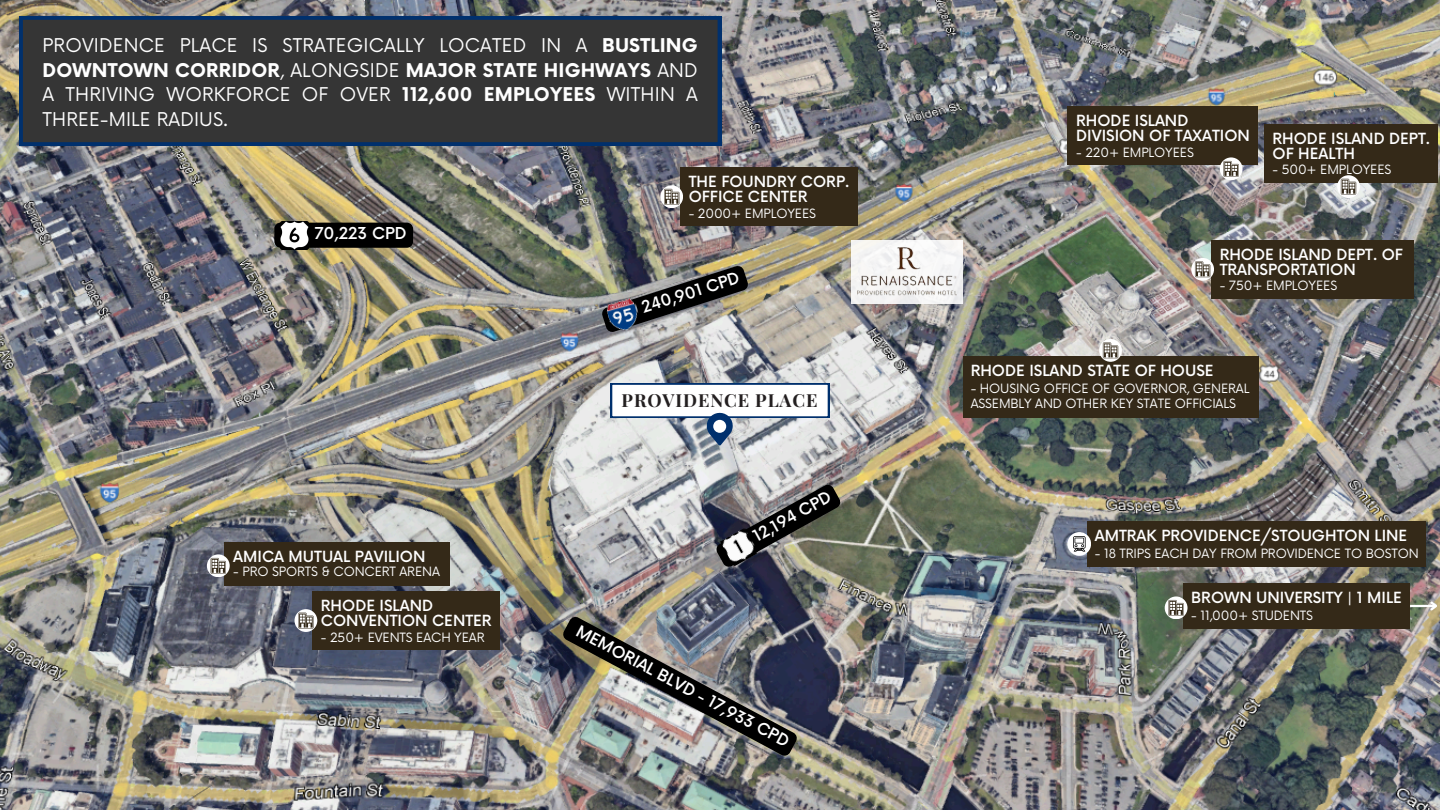
<style>
.page{position:relative;width:1440px;height:810px;background:#fff}
.page>*{position:absolute;margin:0;border:0;box-sizing:border-box;transform-origin:0 0}
.t1{font:18.5px/24.8px "Now";letter-spacing:.01em;color:#fff;text-align:justify}
.t2{font:700 18px "Playfair Display";letter-spacing:.05em;color:#231f20}
.t3{font:500 16px "Now";color:#fff}
.t4{font:500 15px/15px "Now";color:#fff}
.t5{font:12.5px/15px "Now";letter-spacing:-.01em;color:#fff}
.s1{font-weight:700}
</style>
<div class="page">
<img style="left:0;top:0;width:1440px;height:810px">
<svg style="left:19px;top:16px;width:702px;height:130px;background:#313438"></svg>
<img style="left:601px;top:264px;width:149px;height:70px">
<img style="left:605px;top:297px;width:37px;height:37px">
<svg style="left:714px;top:483px;width:128px;height:86px;background:#61615d"></svg>
<img style="left:720px;top:528px;width:39px;height:39px">
<div style="left:274px;top:223px;width:139px;height:25px;background:#000"></div>
<img style="left:281px;top:222px;width:28px;height:28px">
<svg style="left:611px;top:383px;width:218px;height:63px"></svg>
<div style="left:713px;top:420px;width:13px;height:13px;background:#fff;border-radius:50%"></div>
<div style="left:963px;top:356px;width:295px;height:62px;background:#342918"></div>
<svg style="left:1099px;top:339px;width:23px;height:22px"></svg>
<svg style="left:1103px;top:342px;width:15px;height:16px"></svg>
<div style="left:1211px;top:240px;width:203px;height:58px;background:#342918"></div>
<svg style="left:1191px;top:258px;width:23px;height:22px"></svg>
<svg style="left:1195px;top:261px;width:15px;height:16px"></svg>
<div style="left:1264px;top:124px;width:173px;height:59px;background:#342918"></div>
<svg style="left:1337px;top:175px;width:23px;height:23px"></svg>
<svg style="left:1341px;top:179px;width:15px;height:16px"></svg>
<div style="left:1068px;top:107px;width:190px;height:58px;background:#342918"></div>
<div style="left:1220px;top:157px;width:22px;height:23px;background:#fff;border-radius:50%"></div>
<svg style="left:1223px;top:161px;width:16px;height:16px"></svg>
<div style="left:851px;top:240px;width:112px;height:63px;background:#f5f5f3"></div>
<img style="left:858px;top:247px;width:98px;height:53px">
<img style="left:561px;top:615px;width:238px;height:143px">
<div style="left:1087px;top:521px;width:339px;height:46px;background:#342918"></div>
<div style="left:1068px;top:532px;width:23px;height:23px;background:#fff;border-radius:50%"></div>
<svg style="left:1073px;top:536px;width:13px;height:16px"></svg>
<div style="left:1183px;top:583px;width:227px;height:46px;background:#342918"></div>
<hr style="left:1410px;top:605px;width:26px;height:2px;background:#fff">
<svg style="left:1428px;top:599px;width:12px;height:14px"></svg>
<div style="left:1165px;top:596px;width:22px;height:23px;background:#fff;border-radius:50%"></div>
<svg style="left:1168px;top:600px;width:16px;height:16px"></svg>
<div style="left:312px;top:591px;width:187px;height:59px;background:#342918"></div>
<svg style="left:295px;top:609px;width:22px;height:23px"></svg>
<svg style="left:298px;top:613px;width:16px;height:15px"></svg>
<div style="left:224px;top:542px;width:225px;height:44px;background:#342918"></div>
<svg style="left:207px;top:554px;width:22px;height:23px"></svg>
<svg style="left:211px;top:558px;width:15px;height:16px"></svg>
<div style="left:680px;top:168px;width:178px;height:58px;background:#342918"></div>
<svg style="left:660px;top:185px;width:23px;height:23px"></svg>
<svg style="left:664px;top:189px;width:15px;height:16px"></svg>
<p class="t1" style="left:43px;top:34px;width:657px">PROVIDENCE PLACE IS STRATEGICALLY LOCATED IN A <span class="s1">BUSTLING DOWNTOWN CORRIDOR</span>, ALONGSIDE <span class="s1">MAJOR STATE HIGHWAYS</span> AND A THRIVING WORKFORCE OF OVER <span class="s1">112,600 EMPLOYEES</span> WITHIN A THREE-MILE RADIUS.</p>
<p class="t3" style="left:314px;top:225px;width:94px">70,223 CPD</p>
<p class="t4" style="left:233px;top:550px;width:194px">AMICA MUTUAL PAVILION</p>
<p class="t5" style="left:233px;top:565px;width:208px">- PRO SPORTS &amp; CONCERT ARENA</p>
<p class="t4" style="left:321px;top:599px;width:172px">RHODE ISLAND<br>CONVENTION CENTER</p>
<h3 class="t5" style="left:321px;top:630px;width:165px">- 250+ EVENTS EACH YEAR</h3>
<h3 class="t4" style="left:689px;top:175px;width:162px">THE FOUNDRY CORP.<br>OFFICE CENTER</h3>
<p class="t5" style="left:689px;top:206px;width:129px">- 2000+ EMPLOYEES</p>
<p class="t3" style="left:639px;top:300px;width:103px;rotate:-18deg">240,901 CPD</p>
<h1 class="t2" style="left:622px;top:388px;width:197px">PROVIDENCE PLACE</h1>
<h3 class="t3" style="left:750px;top:530px;width:88px;rotate:-29deg">12,194 CPD</h3>
<p class="t3" style="left:581px;top:622px;width:240px;rotate:28deg">MEMORIAL BLVD - 17,933 CPD</p>
<p class="t4" style="left:1076px;top:114px;width:175px">RHODE ISLAND<br>DIVISION OF TAXATION</p>
<h3 class="t5" style="left:1076px;top:145px;width:119px">- 220+ EMPLOYEES</h3>
<h3 class="t4" style="left:1273px;top:132px;width:159px">RHODE ISLAND DEPT.<br>OF HEALTH</h3>
<p class="t5" style="left:1273px;top:163px;width:120px">- 500+ EMPLOYEES</p>
<p class="t4" style="left:1220px;top:248px;width:185px">RHODE ISLAND DEPT. OF<br>TRANSPORTATION</p>
<p class="t5" style="left:1220px;top:279px;width:119px">- 750+ EMPLOYEES</p>
<p class="t4" style="left:971px;top:364px;width:244px">RHODE ISLAND STATE OF HOUSE</p>
<h3 class="t5" style="left:971px;top:381px;width:280px">- HOUSING OFFICE OF GOVERNOR, GENERAL<br>ASSEMBLY AND OTHER KEY STATE OFFICIALS</h3>
<p class="t4" style="left:1095px;top:529px;width:314px">AMTRAK PROVIDENCE/STOUGHTON LINE</p>
<p class="t5" style="left:1095px;top:546px;width:326px">- 18 TRIPS EACH DAY FROM PROVIDENCE TO BOSTON</p>
<p class="t4" style="left:1191px;top:591px;width:212px">BROWN UNIVERSITY | 1 MILE</p>
<h3 class="t5" style="left:1191px;top:609px;width:123px">- 11,000+ STUDENTS</h3>
</div>
